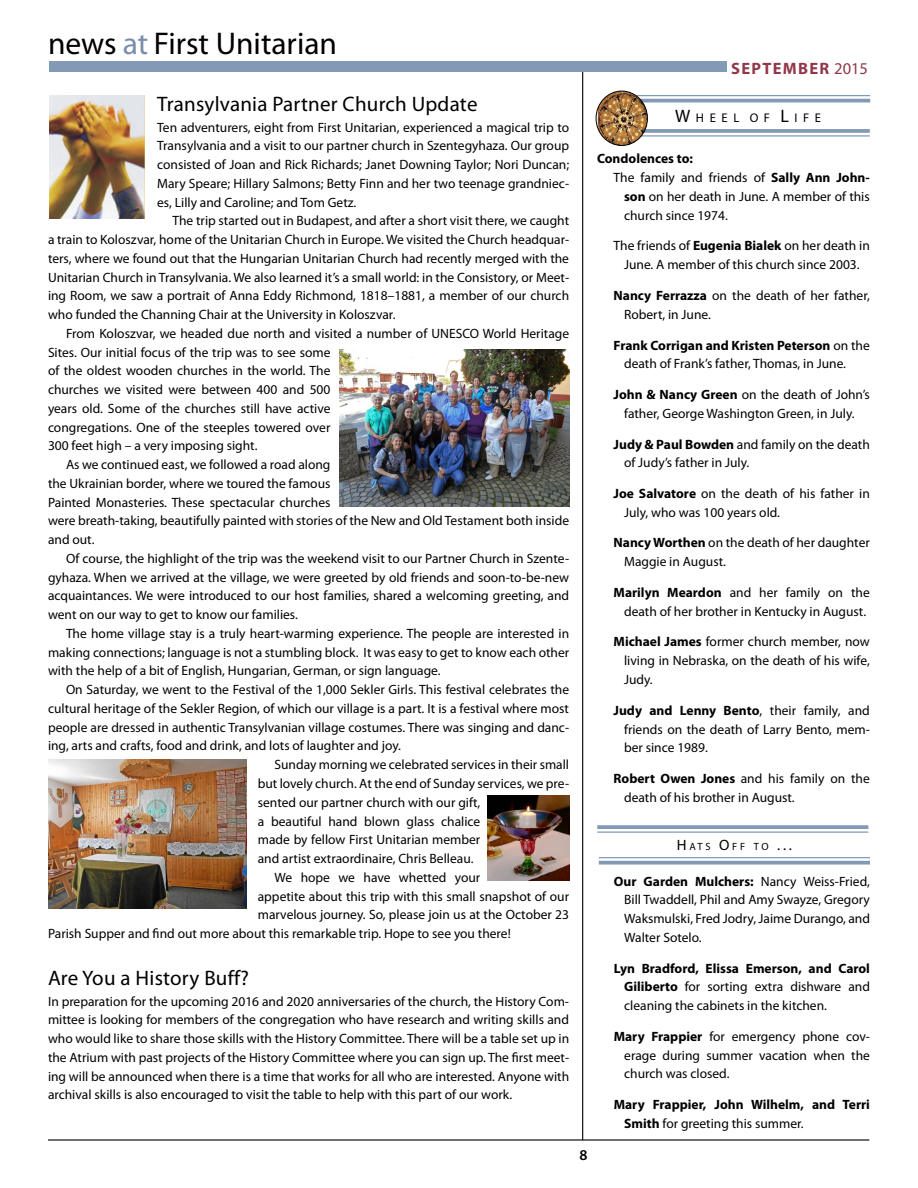
<style>
.page{position:relative;width:918px;height:1188px;background:#fff}
.page>*{position:absolute;margin:0;border:0;box-sizing:border-box;transform-origin:0 0}
.t1{font:31.5px "Myriad Pro";color:#000}
.t2{font:21px "Myriad Pro";letter-spacing:.01em;color:#000}
.t3{font:700 16.5px "Myriad Pro";letter-spacing:.08em;color:#91384a}
.t4{font:600 15px "Myriad Pro";color:#000}
.t5{font:13.5px/18.8px "Myriad Pro";color:#000;text-align:justify}
.t6{font:700 13.5px/18.8px "Myriad Pro";color:#000}
.t7{font:12.6px "Myriad Pro";letter-spacing:.445em;color:#000}
.t8{font:10.5px "Myriad Pro";letter-spacing:.24em;color:#000}
.s1{color:#798caa}
.s2{font-weight:400}
.s3{font-size:18px}
.s4{font-weight:700}
.s5{font-size:15px}
</style>
<div class="page">
<hr style="left:582px;top:72px;width:1px;height:1068px;background:#000">
<div style="left:50px;top:61px;width:677px;height:10px;background:#839ab7"></div>
<hr style="left:48px;top:1139px;width:821px;height:2px;background:#000">
<div style="left:49px;top:95px;width:98px;height:127px;background:linear-gradient(to right,#fff,#fff)"></div>
<img style="left:49px;top:96px;width:95px;height:122px">
<img style="left:487px;top:796px;width:82px;height:84px">
<svg style="left:597px;top:825px;width:271px;height:4px"></svg>
<hr style="left:597px;top:831px;width:271px;height:2px;background:#839ab7">
<hr style="left:599px;top:857px;width:271px;height:1px;background:#839ab7">
<svg style="left:599px;top:861px;width:271px;height:4px"></svg>
<svg style="left:647px;top:129px;width:223px;height:4px"></svg>
<hr style="left:627px;top:135px;width:243px;height:2px;background:#839ab7">
<hr style="left:628px;top:95px;width:242px;height:1px;background:#839ab7">
<hr style="left:628px;top:99px;width:242px;height:3px;background:#839ab7">
<img style="left:598px;top:91px;width:49px;height:54px">
<div style="left:596px;top:91px;width:52px;height:55px;border:1px solid #000;border-radius:50%"></div>
<img style="left:339px;top:349px;width:230px;height:157px">
<img style="left:48px;top:759px;width:199px;height:149px">
<h1 class="t1" style="left:48px;top:24px;width:291px">news <span class="s1">at</span> First Unitarian</h1>
<h2 class="t2" style="left:157px;top:91px;width:322px">Transylvania Partner Church Update</h2>
<p class="t5" style="left:157px;top:118px;width:413px">Ten adventurers, eight from First Unitarian, experienced a magical trip to Transylvania and a visit to our partner church in Szentegyhaza. Our group consisted of Joan and Rick Richards; Janet Downing Taylor; Nori Duncan; Mary Speare; Hillary Salmons; Betty Finn and her two teenage grandniec&shy;es, Lilly and Caroline; and Tom Getz.</p>
<p class="t5" style="left:48px;top:211px;width:523px;text-indent:124px">The trip started out in Budapest, and after a short visit there, we caught a train to Koloszvar, home of the Unitarian Church in Europe. We visited the Church headquar&shy;ters, where we found out that the Hungarian Unitarian Church had recently merged with the Unitarian Church in Transylvania. We also learned it’s a small world: in the Consistory, or Meet&shy;ing Room, we saw a portrait of Anna Eddy Richmond, 1818–1881, a member of our church who funded the Channing Chair at the University in Koloszvar.</p>
<p class="t5" style="left:66px;top:324px;width:505px">From Koloszvar, we headed due north and visited a number of UNESCO World Heritage</p>
<p class="t5" style="left:48px;top:343px;width:284px">Sites. Our initial focus of the trip was to see some</p>
<p class="t5" style="left:48px;top:361px;width:284px">of the oldest wooden churches in the world. The</p>
<p class="t5" style="left:48px;top:380px;width:284px">churches we visited were between 400 and 500</p>
<p class="t5" style="left:48px;top:399px;width:284px">years old. Some of the churches still have active</p>
<p class="t5" style="left:48px;top:418px;width:284px">congregations. One of the steeples towered over</p>
<p class="t5" style="left:48px;top:436px;width:211px">300 feet high – a very imposing sight.</p>
<p class="t5" style="left:66px;top:455px;width:266px">As we continued east, we followed a road along</p>
<p class="t5" style="left:48px;top:474px;width:284px">the Ukrainian border, where we toured the famous</p>
<p class="t5" style="left:48px;top:493px;width:284px">Painted Monasteries. These spectacular churches</p>
<p class="t5" style="left:48px;top:511px;width:523px">were breath-taking, beautifully painted with stories of the New and Old Testament both inside</p>
<p class="t5" style="left:48px;top:530px;width:48px">and out.</p>
<p class="t5" style="left:66px;top:549px;width:505px">Of course, the highlight of the trip was the weekend visit to our Partner Church in Szente-</p>
<p class="t5" style="left:48px;top:568px;width:523px">gyhaza. When we arrived at the village, we were greeted by old friends and soon-to-be-new</p>
<p class="t5" style="left:48px;top:586px;width:523px">acquaintances. We were introduced to our host families, shared a welcoming greeting, and</p>
<p class="t5" style="left:48px;top:605px;width:251px">went on our way to get to know our families.</p>
<p class="t5" style="left:66px;top:624px;width:505px">The home village stay is a truly heart-warming experience. The people are interested in</p>
<p class="t5" style="left:48px;top:643px;width:523px">making connections; language is not a stumbling block. It was easy to get to know each other</p>
<p class="t5" style="left:48px;top:661px;width:394px">with the help of a bit of English, Hungarian, German, or sign language.</p>
<p class="t5" style="left:66px;top:680px;width:505px">On Saturday, we went to the Festival of the 1,000 Sekler Girls. This festival celebrates the</p>
<p class="t5" style="left:48px;top:699px;width:523px">cultural heritage of the Sekler Region, of which our village is a part. It is a festival where most</p>
<p class="t5" style="left:48px;top:718px;width:523px">people are dressed in authentic Transylvanian village costumes. There was singing and danc-</p>
<p class="t5" style="left:48px;top:736px;width:355px">ing, arts and crafts, food and drink, and lots of laughter and joy.</p>
<p class="t5" style="left:275px;top:755px;width:296px">Sunday morning we celebrated services in their small</p>
<p class="t5" style="left:258px;top:774px;width:313px">but lovely church. At the end of Sunday services, we pre-</p>
<p class="t5" style="left:258px;top:793px;width:224px">sented our partner church with our gift,</p>
<p class="t5" style="left:258px;top:811px;width:224px">a beautiful hand blown glass chalice</p>
<p class="t5" style="left:258px;top:830px;width:224px">made by fellow First Unitarian member</p>
<p class="t5" style="left:258px;top:849px;width:217px">and artist extraordinaire, Chris Belleau.</p>
<p class="t5" style="left:275px;top:868px;width:207px">We hope we have whetted your</p>
<p class="t5" style="left:258px;top:886px;width:313px">appetite about this trip with this small snapshot of our</p>
<p class="t5" style="left:258px;top:905px;width:313px">marvelous journey. So, please join us at the October 23</p>
<p class="t5" style="left:48px;top:924px;width:464px">Parish Supper and find out more about this remarkable trip. Hope to see you there!</p>
<h2 class="t2" style="left:48px;top:965px;width:202px">Are You a History Buff?</h2>
<p class="t5" style="left:48px;top:992px;width:523px">In preparation for the upcoming 2016 and 2020 anniversaries of the church, the History Com&shy;mittee is looking for members of the congregation who have research and writing skills and who would like to share those skills with the History Committee. There will be a table set up in the Atrium with past projects of the History Committee where you can sign up. The first meet&shy;ing will be announced when there is a time that works for all who are interested. Anyone with archival skills is also encouraged to visit the table to help with this part of our work.</p>
<p class="t3" style="left:731px;top:58px;width:138px">SEPTEMBER <span class="s2">2015</span></p>
<p class="t7" style="left:675px;top:110px;width:148px"><span class="s3">W</span> H EEL OF <span class="s3">L</span> IFE</p>
<p class="t6" style="left:597px;top:149px;width:97px">Condolences to:</p>
<p class="t5" style="left:614px;top:168px;width:258px">The family and friends of <span class="s4">Sally Ann John-</span></p>
<p class="t5" style="left:624px;top:187px;width:247px"><span class="s4">son</span> on her death in June. A member of this</p>
<p class="t5" style="left:624px;top:206px;width:105px">church since 1974.</p>
<p class="t5" style="left:614px;top:236px;width:258px;text-align:center">The friends of <span class="s4">Eugenia Bialek</span> on her death in<br>June. A member of this church since 2003.</p>
<p class="t5" style="left:624px;top:286px;width:247px;text-indent:-11px"><span class="s4">Nancy Ferrazza</span> on the death of her father,<br>Robert, in June.</p>
<p class="t5" style="left:624px;top:335px;width:247px;text-indent:-11px"><span class="s4">Frank Corrigan and Kristen Peterson</span> on the death of Frank’s father, Thomas, in June.</p>
<p class="t5" style="left:614px;top:385px;width:258px;text-align:center"><span class="s4">John &amp; Nancy Green</span> on the death of John’s father, George Washington Green, in July.</p>
<p class="t5" style="left:624px;top:434px;width:247px;text-indent:-11px"><span class="s4">Judy &amp; Paul Bowden</span> and family on the death of Judy’s father in July.</p>
<p class="t5" style="left:624px;top:484px;width:247px;text-indent:-11px"><span class="s4">Joe Salvatore</span> on the death of his father in<br>July, who was 100 years old.</p>
<p class="t5" style="left:624px;top:533px;width:247px;text-indent:-10px"><span class="s4">Nancy Worthen</span> on the death of her daughter<br>Maggie in August.</p>
<p class="t5" style="left:614px;top:583px;width:258px;text-align:center"><span class="s4">Marilyn Meardon</span> and her family on the death of her brother in Kentucky in August.</p>
<p class="t5" style="left:624px;top:632px;width:247px;text-indent:-11px"><span class="s4">Michael James</span> former church member, now living in Nebraska, on the death of his wife, Judy.</p>
<p class="t5" style="left:624px;top:701px;width:247px;text-indent:-11px"><span class="s4">Judy and Lenny Bento</span>, their family, and friends on the death of Larry Bento, mem&shy;ber since 1989.</p>
<p class="t5" style="left:624px;top:769px;width:247px;text-indent:-11px"><span class="s4">Robert Owen Jones</span> and his family on the death of his brother in August.</p>
<p class="t4" style="left:579px;top:1145px;width:10px">8</p>
<p class="t8" style="left:677px;top:840px;width:117px"><span class="s5">H</span>ATS <span class="s5">O</span>FF TO <span class="s5">...</span></p>
<p class="t5" style="left:624px;top:872px;width:247px;text-indent:-11px"><span class="s4">Our Garden Mulchers:</span> Nancy Weiss-Fried, Bill Twaddell, Phil and Amy Swayze, Gregory Waksmulski, Fred Jodry, Jaime Durango, and Walter Sotelo.</p>
<p class="t5" style="left:624px;top:959px;width:247px;text-indent:-11px"><span class="s4">Lyn Bradford, Elissa Emerson, and Carol Giliberto</span> for sorting extra dishware and cleaning the cabinets in the kitchen.</p>
<p class="t5" style="left:624px;top:1027px;width:247px;text-indent:-11px"><span class="s4">Mary Frappier</span> for emergency phone cov&shy;erage during summer vacation when the church was closed.</p>
<p class="t6" style="left:624px;top:1095px;width:247px;text-indent:-11px">Mary Frappier, John Wilhelm, and Terri<br>Smith <span class="s2">for greeting this summer.</span></p>
</div>
